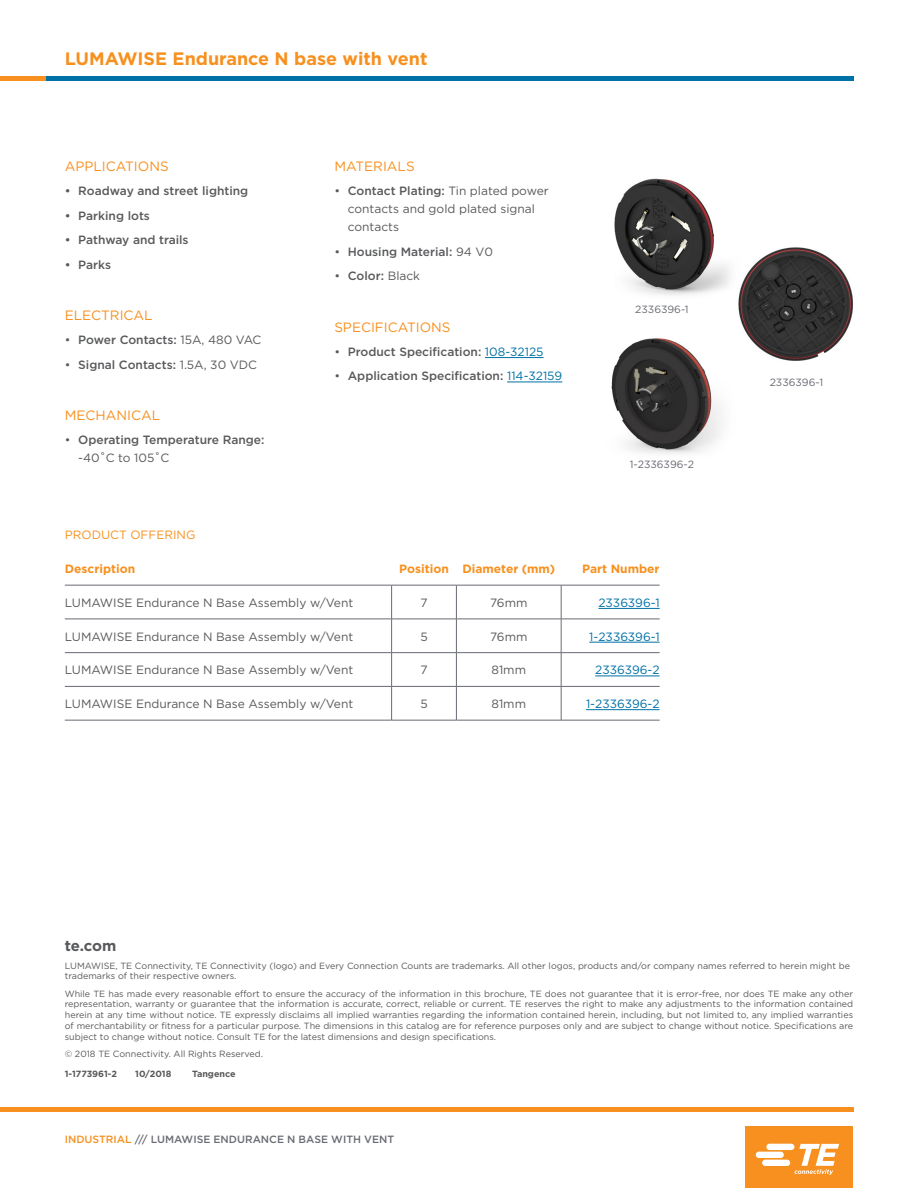
<style>
.page{position:relative;width:918px;height:1188px;background:#fff}
.page>*{position:absolute;margin:0;border:0;box-sizing:border-box;transform-origin:0 0}
.PS_Header_Title{font:700 18px "Gotham";color:#f7901e}
.Legal_Header{font:700 15px "Gotham";color:#58595b}
.PS_Body_Copy_Subhead{font:13.5px "Gotham";color:#f7901e}
.OI_Body_Left{font:12px/18px "Gotham";color:#58595b}
.t1{font:500 12px/18px "Gotham";color:#58595b}
.OI_Head_Left{font:700 12px "Gotham";color:#f7901e}
.OI_Body_Left-2{font:12px "Gotham";color:#0071a6}
.OI_Head_Left-2{font:12px "Gotham";color:#f7901e}
.PS_Footer_Info{font:500 10.5px "Gotham";color:#696b73}
.OI_Body_Left-3{font:10.5px "Gotham";color:#696b73}
.Legal{font:9px/10.8px "Gotham";color:#58595b}
.Legal_Bold{font:700 9px "Gotham";color:#58595b}
.s1{font-weight:400}
.s2{font-weight:500}
.s3{font-weight:400;color:#0071a6}
.s4{color:#f7901e}
</style>
<div class="page">
<img style="left:614px;top:178px;width:116px;height:117px">
<img style="left:738px;top:247px;width:115px;height:114px">
<img style="left:611px;top:332px;width:129px;height:122px">
<hr style="left:0;top:1107px;width:853px;height:4px;background:#f7901e">
<div style="left:0;top:76px;width:47px;height:5px;background:#f7901e"></div>
<div style="left:46px;top:76px;width:807px;height:5px;background:#0071a6"></div>
<div style="left:745px;top:1126px;width:108px;height:62px;background:#f7901e"></div>
<svg style="left:756px;top:1144px;width:83px;height:31px"></svg>
<hr style="left:65px;top:585px;width:327px;height:1px;background:#696b73">
<hr style="left:392px;top:585px;width:64px;height:1px;background:#696b73">
<hr style="left:391px;top:585px;width:1px;height:34px;background:#696b73">
<hr style="left:456px;top:585px;width:105px;height:1px;background:#696b73">
<hr style="left:456px;top:585px;width:1px;height:34px;background:#696b73">
<hr style="left:561px;top:585px;width:99px;height:1px;background:#696b73">
<hr style="left:561px;top:585px;width:1px;height:34px;background:#696b73">
<hr style="left:65px;top:619px;width:327px;height:1px;background:#696b73">
<hr style="left:392px;top:619px;width:64px;height:1px;background:#696b73">
<hr style="left:391px;top:619px;width:1px;height:33px;background:#696b73">
<hr style="left:456px;top:619px;width:105px;height:1px;background:#696b73">
<hr style="left:456px;top:619px;width:1px;height:33px;background:#696b73">
<hr style="left:561px;top:619px;width:99px;height:1px;background:#696b73">
<hr style="left:561px;top:619px;width:1px;height:33px;background:#696b73">
<hr style="left:65px;top:652px;width:327px;height:1px;background:#696b73">
<hr style="left:392px;top:652px;width:64px;height:1px;background:#696b73">
<hr style="left:391px;top:653px;width:1px;height:33px;background:#696b73">
<hr style="left:456px;top:652px;width:105px;height:1px;background:#696b73">
<hr style="left:456px;top:653px;width:1px;height:33px;background:#696b73">
<hr style="left:561px;top:652px;width:99px;height:1px;background:#696b73">
<hr style="left:561px;top:653px;width:1px;height:33px;background:#696b73">
<hr style="left:65px;top:686px;width:327px;height:1px;background:#696b73">
<hr style="left:392px;top:686px;width:64px;height:1px;background:#696b73">
<hr style="left:391px;top:687px;width:1px;height:33px;background:#696b73">
<hr style="left:456px;top:686px;width:105px;height:1px;background:#696b73">
<hr style="left:456px;top:687px;width:1px;height:33px;background:#696b73">
<hr style="left:561px;top:686px;width:99px;height:1px;background:#696b73">
<hr style="left:561px;top:687px;width:1px;height:33px;background:#696b73">
<hr style="left:65px;top:720px;width:327px;height:1px;background:#696b73">
<hr style="left:392px;top:720px;width:64px;height:1px;background:#696b73">
<hr style="left:456px;top:720px;width:105px;height:1px;background:#696b73">
<hr style="left:561px;top:720px;width:99px;height:1px;background:#696b73">
<hr style="left:598px;top:608px;width:62px;height:1px;background:#0071a6">
<hr style="left:589px;top:642px;width:71px;height:1px;background:#0071a6">
<hr style="left:595px;top:676px;width:65px;height:1px;background:#0071a6">
<hr style="left:586px;top:709px;width:74px;height:1px;background:#0071a6">
<hr style="left:485px;top:357px;width:59px;height:1px;background:#0071a6">
<hr style="left:507px;top:382px;width:55px;height:1px;background:#0071a6">
<p class="PS_Header_Title" style="left:65px;top:46px;width:364px">LUMAWISE Endurance N base with vent</p>
<p class="PS_Body_Copy_Subhead" style="left:65px;top:158px;width:105px">APPLICATIONS</p>
<p class="t1" style="left:65px;top:182px;width:185px">• Roadway and street lighting</p>
<p class="t1" style="left:65px;top:206px;width:87px">• Parking lots</p>
<p class="t1" style="left:65px;top:231px;width:125px">• Pathway and trails</p>
<p class="t1" style="left:65px;top:255px;width:48px">• Parks</p>
<p class="PS_Body_Copy_Subhead" style="left:65px;top:307px;width:89px">ELECTRICAL</p>
<p class="t1" style="left:65px;top:331px;width:198px"><span class="s1">•</span> Power Contacts: <span class="s1">15A, 480 VAC</span></p>
<p class="t1" style="left:65px;top:355px;width:194px"><span class="s1">•</span> Signal Contacts: <span class="s1">1.5A, 30 VDC</span></p>
<p class="PS_Body_Copy_Subhead" style="left:65px;top:407px;width:97px">MECHANICAL</p>
<p class="t1" style="left:78px;top:431px;width:188px;text-indent:-14px"><span class="s1">•</span> Operating Temperature Range: <span class="s1">-40</span>˚<span class="s1">C to 105</span>˚<span class="s1">C</span></p>
<p class="PS_Body_Copy_Subhead" style="left:334px;top:158px;width:82px">MATERIALS</p>
<p class="OI_Body_Left" style="left:348px;top:182px;width:202px;text-indent:-14px">• <span class="s2">Contact Plating:</span> Tin plated power contacts and gold plated signal contacts</p>
<p class="t1" style="left:334px;top:242px;width:160px"><span class="s1">•</span> Housing Material: <span class="s1">94 V0</span></p>
<p class="OI_Body_Left" style="left:334px;top:267px;width:87px">• <span class="s2">Color:</span> Black</p>
<p class="PS_Body_Copy_Subhead" style="left:334px;top:318px;width:118px">SPECIFICATIONS</p>
<p class="t1" style="left:334px;top:343px;width:211px"><span class="s1">•</span> Product Specification: <span class="s3">108-32125</span></p>
<p class="t1" style="left:334px;top:367px;width:229px"><span class="s1">•</span> Application Specification: <span class="s3">114-32159</span></p>
<p class="OI_Body_Left-3" style="left:635px;top:302px;width:55px">2336396-1</p>
<p class="OI_Body_Left-3" style="left:630px;top:457px;width:66px">1-2336396-2</p>
<p class="OI_Head_Left-2" style="left:65px;top:527px;width:132px">PRODUCT OFFERING</p>
<p class="OI_Head_Left" style="left:65px;top:561px;width:72px">Description</p>
<p class="OI_Head_Left" style="left:399px;top:561px;width:51px">Position</p>
<p class="OI_Head_Left" style="left:462px;top:561px;width:94px">Diameter (mm)</p>
<p class="OI_Head_Left" style="left:582px;top:561px;width:79px">Part Number</p>
<p class="OI_Body_Left" style="left:65px;top:593px;width:290px">LUMAWISE Endurance N Base Assembly w/Vent</p>
<p class="OI_Body_Left" style="left:420px;top:593px;width:9px">7</p>
<p class="OI_Body_Left" style="left:490px;top:593px;width:39px">76mm</p>
<p class="OI_Body_Left-2" style="left:598px;top:595px;width:63px">2336396-1</p>
<p class="OI_Body_Left" style="left:65px;top:627px;width:290px">LUMAWISE Endurance N Base Assembly w/Vent</p>
<p class="OI_Body_Left" style="left:420px;top:627px;width:9px">5</p>
<p class="OI_Body_Left" style="left:490px;top:627px;width:39px">76mm</p>
<p class="OI_Body_Left-2" style="left:589px;top:629px;width:72px">1-2336396-1</p>
<p class="OI_Body_Left" style="left:65px;top:661px;width:290px">LUMAWISE Endurance N Base Assembly w/Vent</p>
<p class="OI_Body_Left" style="left:420px;top:661px;width:9px">7</p>
<p class="OI_Body_Left" style="left:491px;top:661px;width:36px">81mm</p>
<p class="OI_Body_Left-2" style="left:595px;top:662px;width:66px">2336396-2</p>
<p class="OI_Body_Left" style="left:65px;top:695px;width:290px">LUMAWISE Endurance N Base Assembly w/Vent</p>
<p class="OI_Body_Left" style="left:420px;top:695px;width:9px">5</p>
<p class="OI_Body_Left" style="left:491px;top:695px;width:36px">81mm</p>
<p class="OI_Body_Left-2" style="left:586px;top:696px;width:75px">1-2336396-2</p>
<p class="OI_Body_Left-3" style="left:770px;top:376px;width:55px">2336396-1</p>
<p class="Legal_Header" style="left:65px;top:936px;width:53px">te.com</p>
<p class="Legal" style="left:65px;top:960px;width:787px">LUMAWISE, TE Connectivity, TE Connectivity (logo) and Every Connection Counts are trademarks. All other logos, products and/or company names referred to herein might be trademarks of their respective owners.</p>
<p class="Legal" style="left:65px;top:988px;width:790px;text-align:justify">While TE has made every reasonable effort to ensure the accuracy of the information in this brochure, TE does not guarantee that it is error-free, nor does TE make any other representation, warranty or guarantee that the information is accurate, correct, reliable or current. TE reserves the right to make any adjustments to the information contained herein at any time without notice. TE expressly disclaims all implied warranties regarding the information contained herein, including, but not limited to, any implied warranties of merchantability or fitness for a particular purpose. The dimensions in this catalog are for reference purposes only and are subject to change without notice. Specifications are subject to change without notice. Consult TE for the latest dimensions and design specifications.</p>
<p class="Legal" style="left:65px;top:1048px;width:200px">© 2018 TE Connectivity. All Rights Reserved.</p>
<p class="Legal_Bold" style="left:65px;top:1068px;width:54px">1-1773961-2</p>
<p class="Legal_Bold" style="left:135px;top:1068px;width:38px">10/2018</p>
<p class="Legal_Bold" style="left:192px;top:1068px;width:45px">Tangence</p>
<p class="PS_Footer_Info" style="left:65px;top:1132px;width:331px"><span class="s4">INDUSTRIAL</span> /// LUMAWISE ENDURANCE N BASE WITH VENT</p>
</div>
